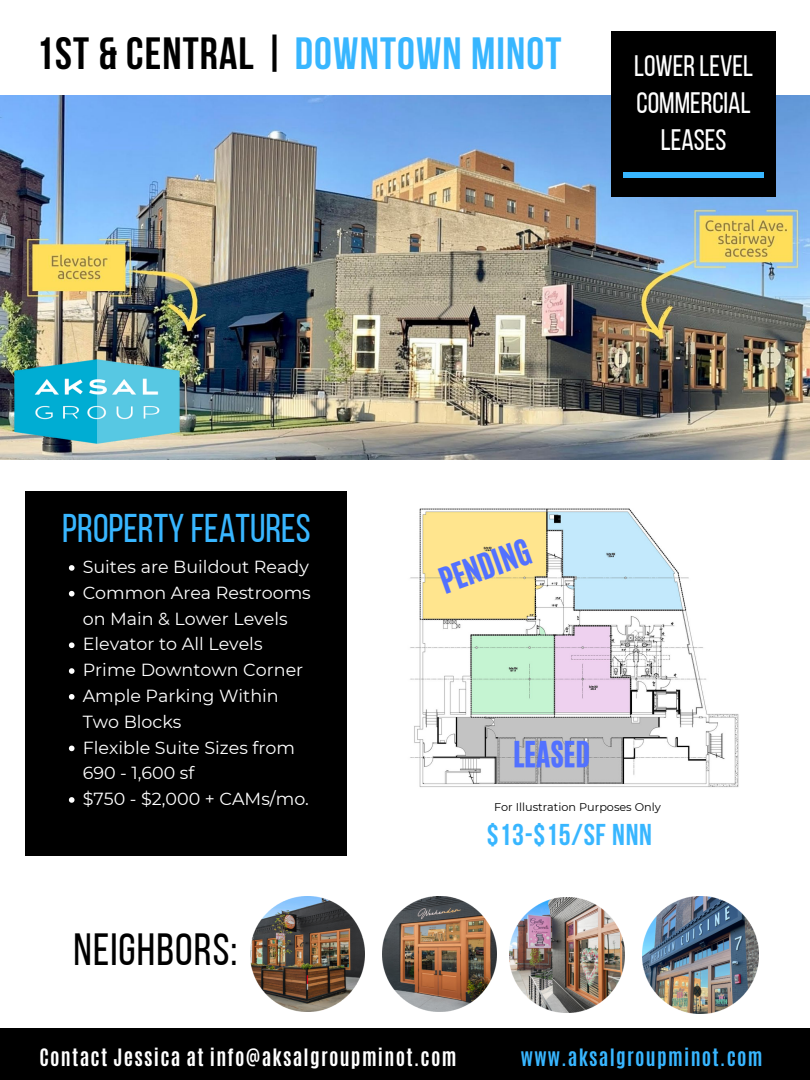
<style>
.page{position:relative;width:810px;height:1080px;background:#fff}
.page>*{position:absolute;margin:0;border:0;box-sizing:border-box;transform-origin:0 0}
.t1{font:700 45px "Bebas Neue";letter-spacing:.025em;color:#38b6ff}
.t2{font:45px "Bebas Neue";letter-spacing:.025em;color:#000}
.t3{font:40px "Bebas Neue";color:#38b6ff}
.t4{font:30px "CA Generated";color:#5271ff}
.t5{font:700 30px "Bebas Neue";letter-spacing:.025em;color:#38b6ff}
.t6{font:29.56px/37.2px "Bebas Neue";color:#fff;text-align:center}
.t7{font:700 20px "Antonio";letter-spacing:.065em;color:#fff}
.t8{font:700 20px "Antonio";letter-spacing:.065em;color:#38b6ff}
.t9{font:17.5px/25.8px "Montserrat";color:#fff}
.t10{font:11.25px "Montserrat";color:#000}
.s1{color:#000}
</style>
<div class="page">
<div style="left:26px;top:491px;width:321px;height:365px;background:#000"></div>
<img style="left:0;top:95px;width:810px;height:364px">
<img style="left:0;top:342px;width:195px;height:117px">
<div style="left:611px;top:31px;width:165px;height:166px;background:#000"></div>
<div style="left:623px;top:172px;width:141px;height:6px;background:#38b6ff"></div>
<div style="left:0;top:1028px;width:810px;height:52px;background:#000"></div>
<img style="left:410px;top:508px;width:329px;height:279px">
<img style="left:250px;top:897px;width:115px;height:114px">
<img style="left:382px;top:897px;width:115px;height:114px">
<img style="left:510px;top:897px;width:115px;height:116px">
<img style="left:642px;top:897px;width:117px;height:116px">
<svg style="left:69px;top:565px;width:6px;height:6px"></svg>
<svg style="left:69px;top:591px;width:6px;height:6px"></svg>
<svg style="left:69px;top:642px;width:6px;height:6px"></svg>
<svg style="left:69px;top:668px;width:6px;height:6px"></svg>
<svg style="left:69px;top:694px;width:6px;height:6px"></svg>
<svg style="left:69px;top:746px;width:6px;height:5px"></svg>
<svg style="left:69px;top:797px;width:6px;height:6px"></svg>
<p class="t1" style="left:36px;top:36px;width:527px"><span class="s1">1ST &amp; CENTRAL |</span> DOWNTOWN MINOT</p>
<p class="t6" style="left:634px;top:50px;width:121px">LOWERLEVEL<br>COMMERCIAL<br>LEASES</p>
<p class="t3" style="left:62px;top:512px;width:250px">PROPERTY FEATURES</p>
<p class="t9" style="left:83px;top:554px;width:228px">Suites are Buildout Ready</p>
<p class="t9" style="left:83px;top:580px;width:230px">Common Area Restrooms on Main &amp; Lower Levels</p>
<p class="t9" style="left:83px;top:631px;width:181px">Elevator to All Levels</p>
<p class="t9" style="left:83px;top:657px;width:222px">Prime Downtown Corner</p>
<p class="t9" style="left:83px;top:683px;width:198px">Ample Parking Within<br>Two Blocks</p>
<p class="t9" style="left:83px;top:734px;width:214px">Flexible Suite Sizes from<br>690 - 1,600 sf</p>
<p class="t9" style="left:83px;top:786px;width:228px">$750 - $2,000 + CAMs/mo.</p>
<p class="t2" style="left:73px;top:932px;width:166px">NEIGHBORS:</p>
<p class="t4" style="left:433px;top:562px;width:96px;rotate:-20deg">PENDING</p>
<p class="t4" style="left:513px;top:733px;width:79px">LEASED</p>
<p class="t10" style="left:494px;top:801px;width:168px">For Illustration Purposes Only</p>
<p class="t5" style="left:487px;top:823px;width:167px">$13-$15/SF NNN</p>
<p class="t7" style="left:39px;top:1043px;width:418px">Contact Jessica at info@aksalgroupminot.com</p>
<p class="t8" style="left:521px;top:1043px;width:243px">www.aksalgroupminot.com</p>
</div>
